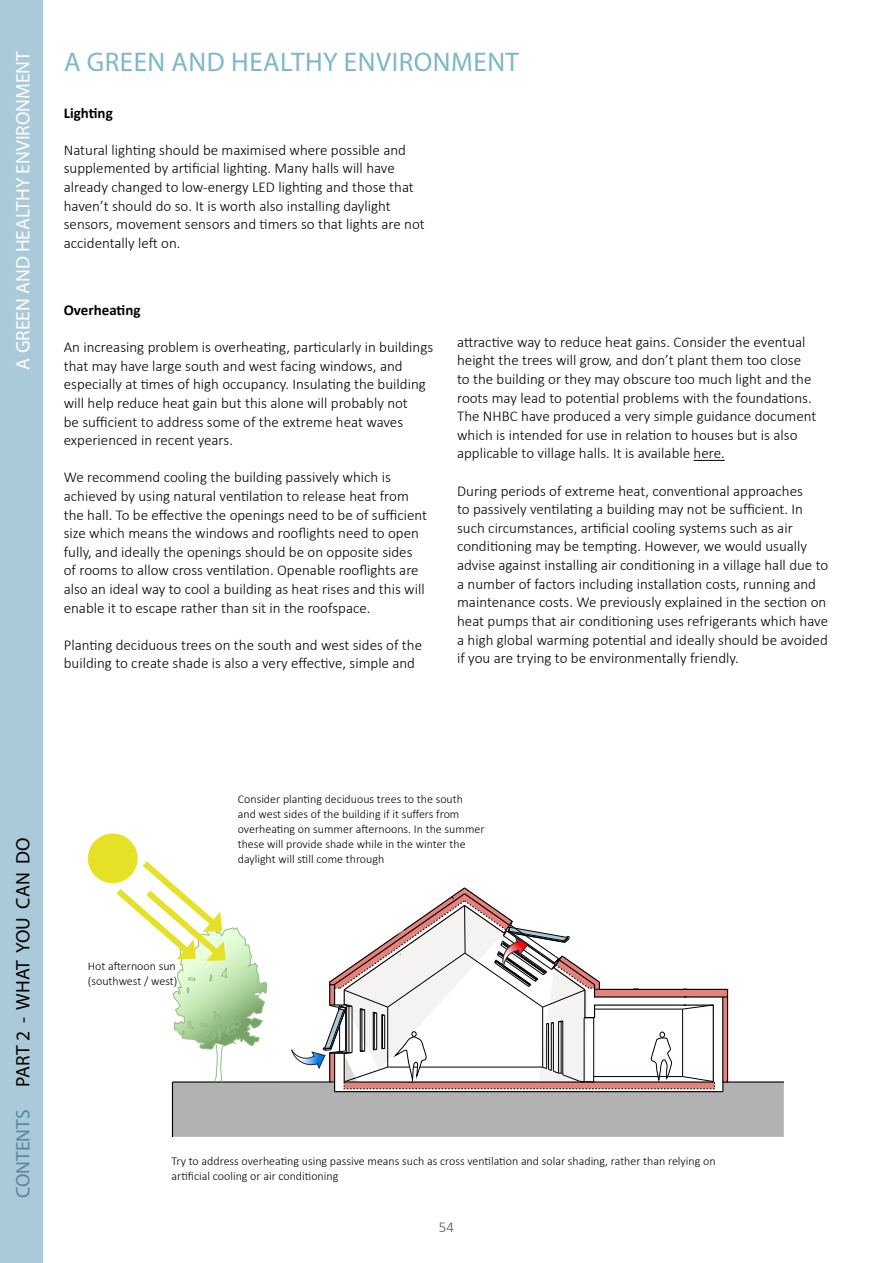
<style>
.page{position:relative;width:893px;height:1263px;background:#fff}
.page>*{position:absolute;margin:0;border:0;box-sizing:border-box;transform-origin:0 0}
.t1{font:27px "Myriad Pro";letter-spacing:.02em;color:#7fb7c8}
.t2{font:19.5px "Myriad Pro";color:#fff}
.t3{font:19.5px "Myriad Pro";color:#000}
.t4{font:19.5px "Myriad Pro";color:#5a849e}
.t5{font:300 15px/18.6px "Calibri";color:#000}
.t6{font:700 15px "Calibri";color:#000}
.t7{font:300 15px "Calibri";color:#505050}
.t8{font:300 12px/15px "Calibri";color:#000}
</style>
<div class="page">
<div style="left:0;top:0;width:43px;height:1263px;background:#aacad9"></div>
<hr style="left:694px;top:460px;width:31px;height:1px;background:#000">
<div style="left:88px;top:833px;width:50px;height:50px;background:#e6e127;border-radius:50%"></div>
<svg style="left:110px;top:855px;width:674px;height:282px"></svg>
<h2 class="t2" style="left:11px;top:369px;width:320px;rotate:-90deg">A GREEN AND HEALTHY ENVIRONMENT</h2>
<h1 class="t1" style="left:64px;top:46px;width:39px">A GREEN</h1>
<h1 class="t1" style="left:172px;top:46px;width:19px">AND</h1>
<h1 class="t1" style="left:231px;top:46px;width:34px">HEALTHY</h1>
<h1 class="t1" style="left:344px;top:46px;width:177px">ENVIRONMENT</h1>
<p class="t6" style="left:64px;top:102px;width:50px">Lighting</p>
<p class="t5" style="left:64px;top:140px;width:363px">Natural lighting should be maximised where possible and supplemented by artificial lighting. Many halls will have already changed to low-energy LED lighting and those that haven’t should do so. It is worth also installing daylight sensors, movement sensors and timers so that lights are not accidentally left on.</p>
<p class="t6" style="left:64px;top:299px;width:78px">Overheating</p>
<p class="t5" style="left:64px;top:338px;width:371px">An increasing problem is overheating, particularly in buildings that may have large south and west facing windows, and especially at times of high occupancy. Insulating the building will help reduce heat gain but this alone will probably not<br>be sufficient to address some of the extreme heat waves experienced in recent years.</p>
<p class="t5" style="left:64px;top:468px;width:365px">We recommend cooling the building passively which is achieved by using natural ventilation to release heat from the hall. To be effective the openings need to be of sufficient size which means the windows and rooflights need to open fully, and ideally the openings should be on opposite sides of rooms to allow cross ventilation. Openable rooflights are also an ideal way to cool a building as heat rises and this will enable it to escape rather than sit in the roofspace.</p>
<p class="t5" style="left:64px;top:635px;width:360px">Planting deciduous trees on the south and west sides of the building to create shade is also a very effective, simple and</p>
<p class="t5" style="left:457px;top:332px;width:361px">attractive way to reduce heat gains. Consider the eventual height the trees will grow, and don’t plant them too close to the building or they may obscure too much light and the roots may lead to potential problems with the foundations.<br>The NHBC have produced a very simple guidance document which is intended for use in relation to houses but is also applicable to village halls. It is available here.</p>
<p class="t5" style="left:457px;top:481px;width:373px">During periods of extreme heat, conventional approaches<br>to passively ventilating a building may not be sufficient. In such circumstances, artificial cooling systems such as air conditioning may be tempting. However, we would usually advise against installing air conditioning in a village hall due to a number of factors including installation costs, running and maintenance costs. We previously explained in the section on heat pumps that air conditioning uses refrigerants which have a high global warming potential and ideally should be avoided if you are trying to be environmentally friendly.</p>
<h2 class="t3" style="left:11px;top:1086px;width:250px;rotate:-90deg">PART 2 - WHAT YOU CAN DO</h2>
<h2 class="t4" style="left:11px;top:1198px;width:90px;rotate:-90deg">CONTENTS</h2>
<p class="t8" style="left:88px;top:958px;width:91px">Hot afternoon sun (southwest / west)</p>
<p class="t8" style="left:238px;top:792px;width:248px">Consider planting deciduous trees to the south<br>and west sides of the building if it suffers from overheating on summer afternoons. In the summer these will provide shade while in the winter the daylight will still come through</p>
<p class="t8" style="left:172px;top:1153px;width:545px">Try to address overheating using passive means such as cross ventilation and solar shading, rather than relying on artificial cooling or air conditioning</p>
<p class="t7" style="left:439px;top:1217px;width:17px">54</p>
</div>
